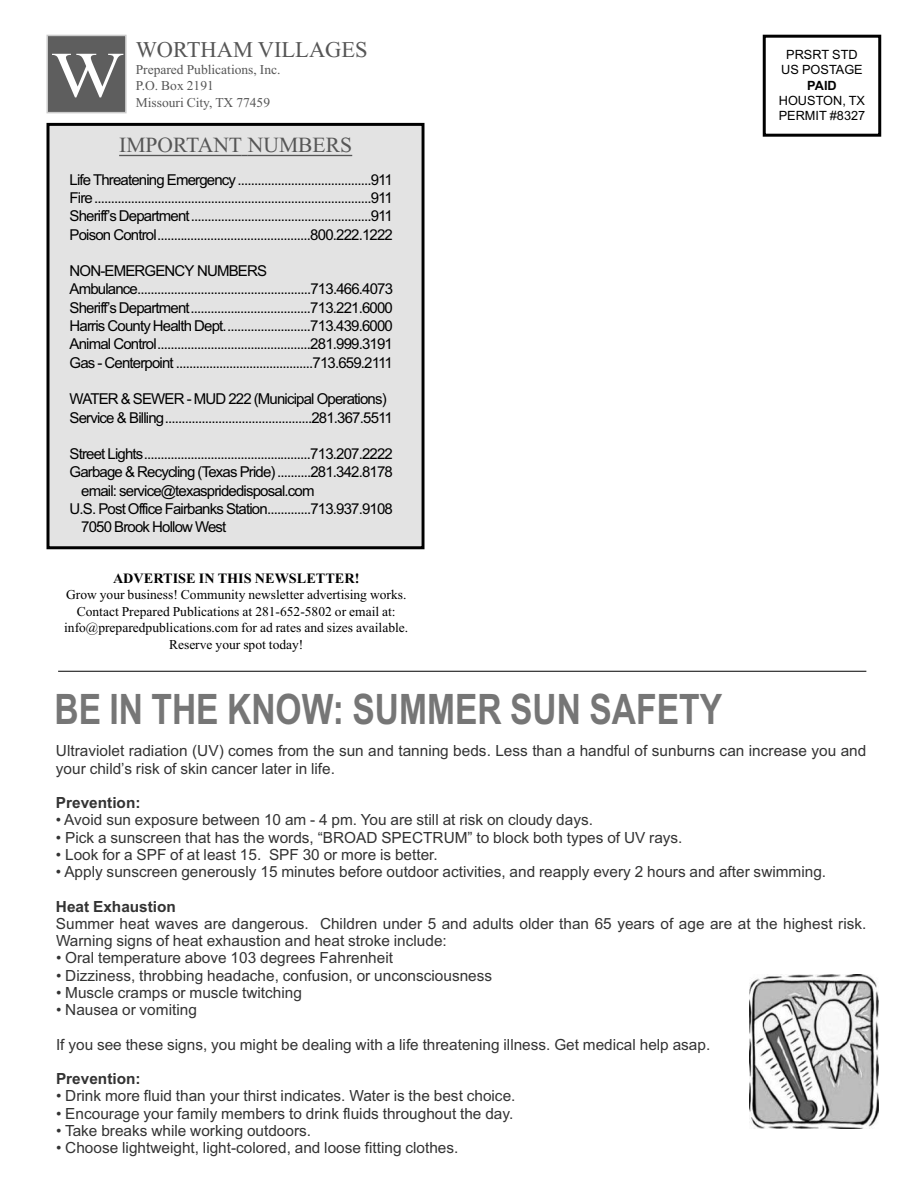
<style>
.page{position:relative;width:918px;height:1188px;background:#fff}
.page>*{position:absolute;margin:0;border:0;box-sizing:border-box;transform-origin:0 0}
.t1{font:64.5px "Times New Roman";color:#fff;scale:1.2 1}
.t2{font:700 42px "Arial";color:#767676;scale:.8 1}
.t3{font:22.5px "Times New Roman";color:#565656}
.t4{font:21.6px "Times New Roman";color:#565656}
.t5{font:15.3px/17.2px "Arial";color:#333}
.t6{font:700 15.3px "Arial";color:#333}
.t7{font:15px/18.3px "Arial";letter-spacing:-.055em;color:#000}
.t8{font:700 14.25px "Times New Roman";color:#000}
.t9{font:13.5px/16.5px "Times New Roman";color:#000;text-align:center}
.t10{font:13.5px/16.5px "Times New Roman";color:#565656}
.t11{font:12.75px/15.3px "Arial";color:#000;text-align:center}
.t12{font:700 12.75px "Arial";color:#000}
</style>
<div class="page">
<div style="left:763px;top:35px;width:118px;height:102px;border:3px solid #000"></div>
<div style="left:48px;top:36px;width:77px;height:76px;background:#5e5e5e"></div>
<div style="left:46px;top:35px;width:81px;height:78px;border:2px solid #cbcbcb"></div>
<div style="left:50px;top:126px;width:372px;height:420px;background:#e3e3e3"></div>
<div style="left:46px;top:123px;width:378px;height:426px;border:3px solid #000"></div>
<hr style="left:119px;top:155px;width:123px;height:1px;background:#565656">
<hr style="left:248px;top:155px;width:104px;height:1px;background:#565656">
<hr style="left:58px;top:671px;width:808px;height:1px;background:#000">
<img style="left:749px;top:975px;width:130px;height:153px">
<h1 class="t1" style="left:51px;top:36px;width:62px">W</h1>
<h3 class="t3" style="left:136px;top:36px;width:234px">WORTHAM VILLAGES</h3>
<p class="t10" style="left:136px;top:61px;width:146px">Prepared Publications, Inc.<br>P.O. Box 2191<br>Missouri City, TX 77459</p>
<h3 class="t4" style="left:119px;top:132px;width:235px">IMPORTANT NUMBERS</h3>
<p class="t7" style="left:70px;top:170px;width:325px;text-align:justify">Life Threatening Emergency........................................911<br>Fire...................................................................................911<br>Sheriff’s Department......................................................911<br>Poison Control..............................................800.222.1222</p>
<p class="t7" style="left:70px;top:262px;width:325px">NON-EMERGENCY NUMBERS Ambulance....................................................713.466.4073<br>Sheriff’s Department....................................713.221.6000<br>Harris County Health Dept..........................713.439.6000<br>Animal Control..............................................281.999.3191<br>Gas - Centerpoint .........................................713.659.2111</p>
<p class="t7" style="left:70px;top:390px;width:325px">WATER &amp; SEWER - MUD 222 (Municipal Operations)<br>Service &amp; Billing............................................281.367.5511</p>
<p class="t7" style="left:70px;top:445px;width:325px">Street Lights..................................................713.207.2222</p>
<p class="t7" style="left:70px;top:463px;width:325px">Garbage &amp; Recycling (Texas Pride) ..........281.342.8178</p>
<p class="t7" style="left:81px;top:481px;width:235px">email: service@texaspridedisposal.com</p>
<p class="t7" style="left:70px;top:500px;width:325px">U.S. Post Office Fairbanks Station.............713.937.9108</p>
<p class="t7" style="left:81px;top:518px;width:147px">7050 Brook Hollow West</p>
<p class="t8" style="left:113px;top:570px;width:248px">ADVERTISE IN THIS NEWSLETTER!</p>
<p class="t9" style="left:64px;top:586px;width:346px">Grow your business! Community newsletter advertising works.<br>Contact Prepared Publications at 281-652-5802 or email at: info@preparedpublications.com for ad rates and sizes available.<br>Reserve your spot today!</p>
<p class="t11" style="left:781px;top:47px;width:83px">PRSRT STD<br>US POSTAGE</p>
<p class="t12" style="left:807px;top:78px;width:31px">PAID</p>
<p class="t11" style="left:779px;top:93px;width:88px">HOUSTON, TX</p>
<p class="t11" style="left:779px;top:108px;width:88px">PERMIT #8327</p>
<h2 class="t2" style="left:54px;top:685px;width:836px">BE IN THE KNOW: SUMMER SUN SAFETY</h2>
<p class="t5" style="left:56px;top:742px;width:812px">Ultraviolet radiation (UV) comes from the sun and tanning beds. Less than a handful of sunburns can increase you and your child’s risk of skin cancer later in life.</p>
<p class="t6" style="left:56px;top:794px;width:86px">Prevention:</p>
<p class="t5" style="left:56px;top:811px;width:539px">• Avoid sun exposure between 10 am - 4 pm. You are still at risk on cloudy days.</p>
<p class="t5" style="left:56px;top:829px;width:628px">• Pick a sunscreen that has the words, “BROAD SPECTRUM” to block both types of UV rays.</p>
<p class="t5" style="left:56px;top:846px;width:383px">• Look for a SPF of at least 15. SPF 30 or more is better.</p>
<p class="t5" style="left:56px;top:863px;width:772px">• Apply sunscreen generously 15 minutes before outdoor activities, and reapply every 2 hours and after swimming.</p>
<p class="t6" style="left:56px;top:897px;width:122px">Heat Exhaustion</p>
<p class="t5" style="left:56px;top:915px;width:812px">Summer heat waves are dangerous. Children under 5 and adults older than 65 years of age are at the highest risk.<br>Warning signs of heat exhaustion and heat stroke include:</p>
<p class="t5" style="left:56px;top:949px;width:339px">• Oral temperature above 103 degrees Fahrenheit</p>
<p class="t5" style="left:56px;top:967px;width:438px">• Dizziness, throbbing headache, confusion, or unconsciousness</p>
<p class="t5" style="left:56px;top:984px;width:247px">• Muscle cramps or muscle twitching</p>
<p class="t5" style="left:56px;top:1001px;width:142px">• Nausea or vomiting</p>
<p class="t5" style="left:56px;top:1036px;width:656px">If you see these signs, you might be dealing with a life threatening illness. Get medical help asap.</p>
<p class="t6" style="left:56px;top:1070px;width:86px">Prevention:</p>
<p class="t5" style="left:56px;top:1087px;width:461px">• Drink more fluid than your thirst indicates. Water is the best choice.</p>
<p class="t5" style="left:56px;top:1105px;width:459px">• Encourage your family members to drink fluids throughout the day.</p>
<p class="t5" style="left:56px;top:1122px;width:257px">• Take breaks while working outdoors.</p>
<p class="t5" style="left:56px;top:1139px;width:404px">• Choose lightweight, light-colored, and loose fitting clothes.</p>
</div>
